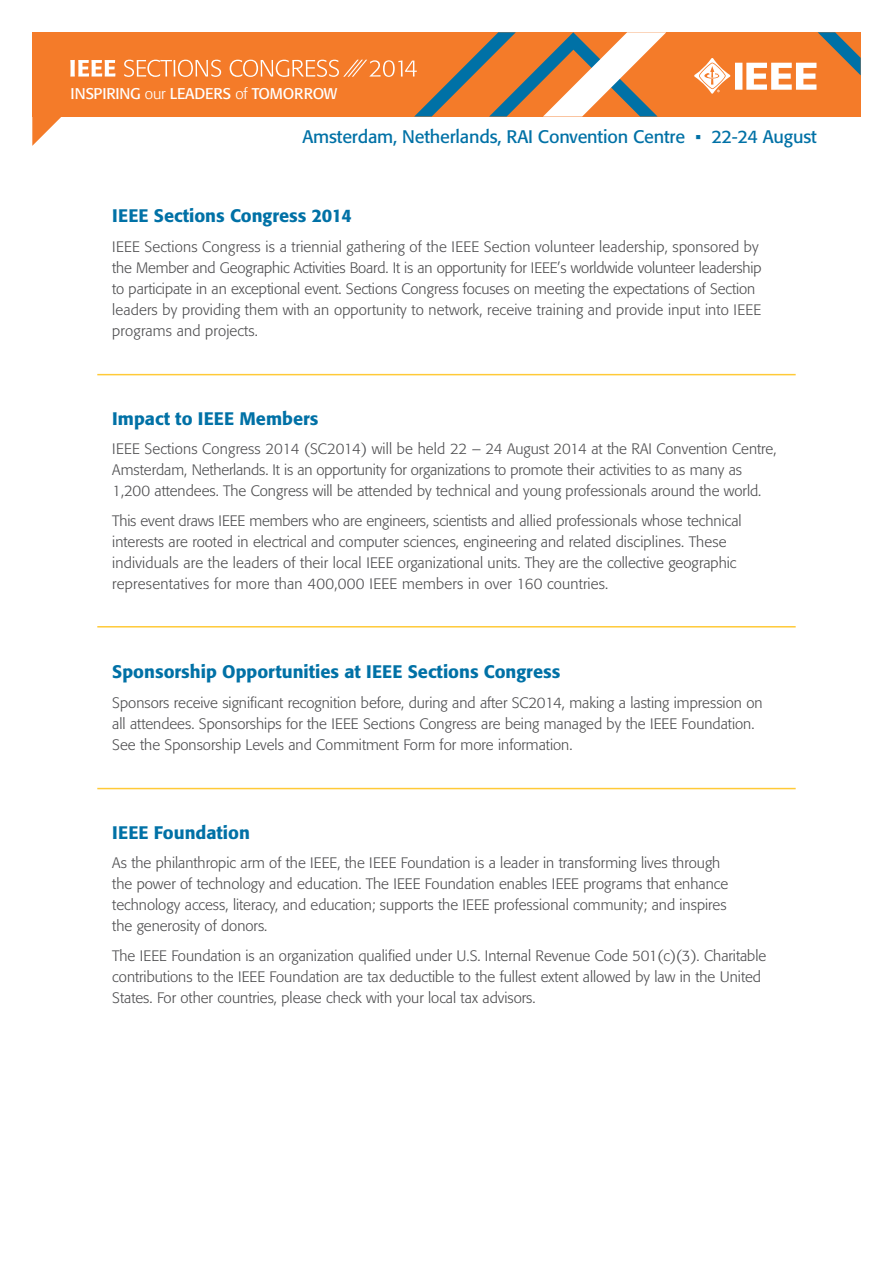
<style>
.page{position:relative;width:893px;height:1263px;background:#fff}
.page>*{position:absolute;margin:0;border:0;box-sizing:border-box;transform-origin:0 0}
.t1{font:500 18px "Formata";color:#0071a6}
.t2{font:18px "Formata";letter-spacing:-.01em;color:#0071a6}
.t3{font:15.45px "Formata";letter-spacing:-.01em;color:#fff}
.t4{font:300 15px/21px "Formata";color:#4d4d4f}
.s1{font-weight:300}
.s2{font-family:"Calibri"}
</style>
<div class="page">
<div style="left:32px;top:32px;width:829px;height:85px;background:#f47b29"></div>
<svg style="left:32px;top:117px;width:29px;height:29px"></svg>
<svg style="left:70px;top:60px;width:45px;height:17px"></svg>
<svg style="left:124px;top:60px;width:97px;height:17px"></svg>
<svg style="left:230px;top:32px;width:436px;height:85px"></svg>
<svg style="left:694px;top:32px;width:167px;height:62px"></svg>
<hr style="left:97px;top:374px;width:699px;height:1px;background:#ffca38">
<hr style="left:97px;top:626px;width:699px;height:1px;background:#ffca38">
<hr style="left:97px;top:788px;width:699px;height:1px;background:#ffca38">
<p class="t3" style="left:70px;top:85px;width:269px">INSPIRING <span class="s1">our</span> LEADERS <span class="s1">of</span> TOMORROW</p>
<p class="t2" style="left:303px;top:125px;width:516px">Amsterdam, Netherlands, RAI Convention Centre <span class="s2">▪</span> 22-24 August</p>
<p class="t1" style="left:112px;top:205px;width:241px">IEEE Sections Congress 2014</p>
<p class="t4" style="left:112px;top:236px;width:651px">IEEE Sections Congress is a triennial gathering of the IEEE Section volunteer leadership, sponsored by the Member and Geographic Activities Board. It is an opportunity for IEEE’s worldwide volunteer leadership to participate in an exceptional event. Sections Congress focuses on meeting the expectations of Section leaders by providing them with an opportunity to network, receive training and provide input into IEEE programs and projects.</p>
<p class="t1" style="left:112px;top:407px;width:208px">Impact to IEEE Members</p>
<p class="t4" style="left:112px;top:439px;width:666px">IEEE Sections Congress 2014 (SC2014) will be held 22 – 24 August 2014 at the RAI Convention Centre,<br>Amsterdam, Netherlands. It is an opportunity for organizations to promote their activities to as many as<br>1,200 attendees. The Congress will be attended by technical and young professionals around the world.</p>
<p class="t4" style="left:112px;top:510px;width:631px">This event draws IEEE members who are engineers, scientists and allied professionals whose technical interests are rooted in electrical and computer sciences, engineering and related disciplines. These individuals are the leaders of their local IEEE organizational units. They are the collective geographic representatives for more than 400,000 IEEE members in over 160 countries.</p>
<p class="t1" style="left:112px;top:661px;width:450px">Sponsorship Opportunities at IEEE Sections Congress</p>
<p class="t4" style="left:112px;top:692px;width:652px">Sponsors receive significant recognition before, during and after SC2014, making a lasting impression on all attendees. Sponsorships for the IEEE Sections Congress are being managed by the IEEE Foundation.<br>See the Sponsorship Levels and Commitment Form for more information.</p>
<p class="t1" style="left:112px;top:821px;width:139px">IEEE Foundation</p>
<p class="t4" style="left:112px;top:852px;width:617px">As the philanthropic arm of the IEEE, the IEEE Foundation is a leader in transforming lives through the power of technology and education. The IEEE Foundation enables IEEE programs that enhance technology access, literacy, and education; supports the IEEE professional community; and inspires the generosity of donors.</p>
<p class="t4" style="left:112px;top:945px;width:655px">The IEEE Foundation is an organization qualified under U.S. Internal Revenue Code 501(c)(3). Charitable contributions to the IEEE Foundation are tax deductible to the fullest extent allowed by law in the United<br>States. For other countries, please check with your local tax advisors.</p>
</div>
